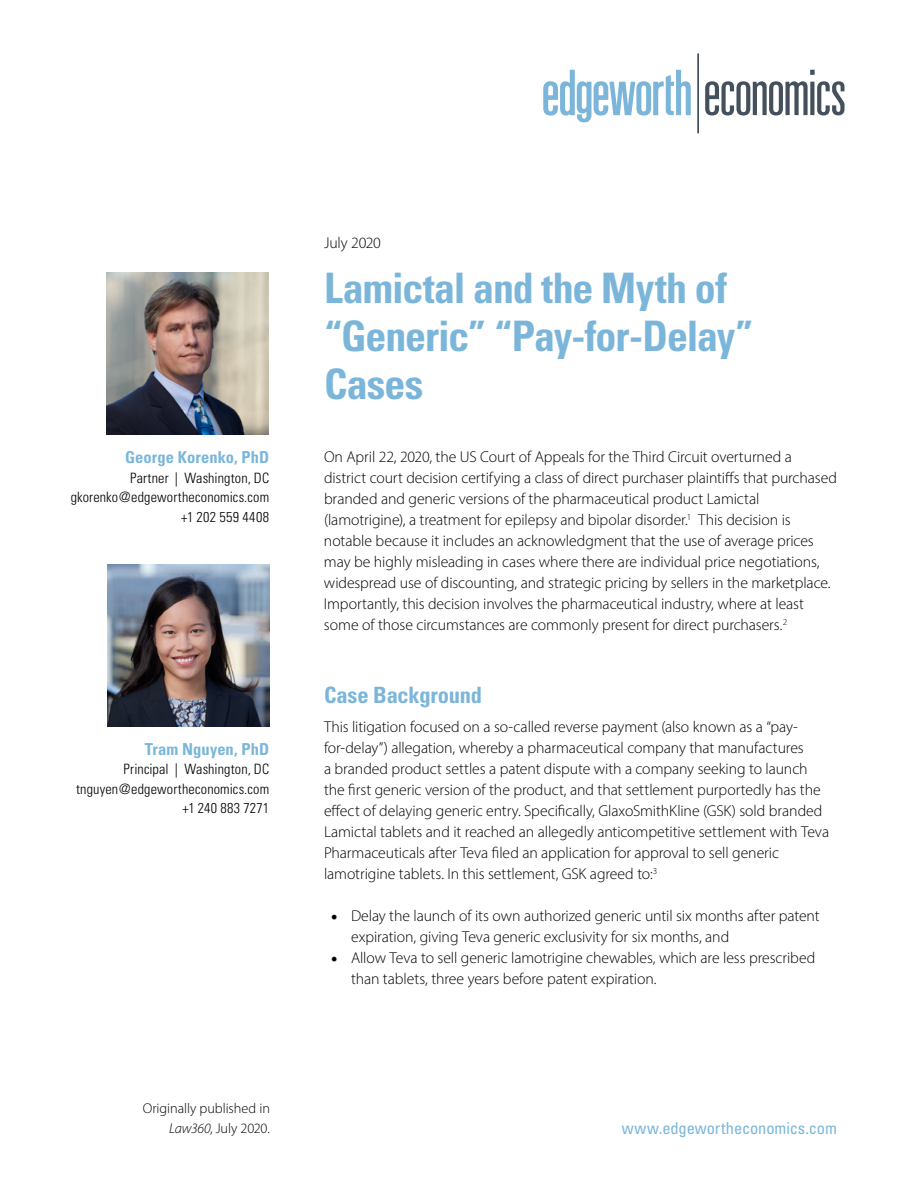
<style>
.page{position:relative;width:918px;height:1188px;background:#fff}
.page>*{position:absolute;margin:0;border:0;box-sizing:border-box;transform-origin:0 0}
.t1{font:700 condensed 42px/48px "Univers";letter-spacing:-.025em;color:#7bb6da}
.t2{font:700 condensed 22.5px "Univers";letter-spacing:-.01em;color:#7bb6da}
.t3{font:700 condensed 16.5px "Univers";letter-spacing:.005em;color:#7bb6da}
.t4{font:condensed 16.5px "Univers";letter-spacing:-.005em;color:#7bb6da}
.t5{font:300 15.75px/21px "Myriad Pro";letter-spacing:-.005em;color:#000}
.t6{font:300 condensed 14.25px/19.5px "Univers";letter-spacing:.01em;color:#000;text-align:right}
.t7{font:300 14.25px/19.5px "Myriad Pro";letter-spacing:-.005em;color:#000;text-align:right}
.s1{font-style:italic}
.s2{font-family:"Minion Pro";font-weight:400;font-size:18px}
</style>
<div class="page">
<img style="left:107px;top:272px;width:162px;height:162px">
<img style="left:107px;top:565px;width:162px;height:162px">
<svg style="left:543px;top:70px;width:148px;height:52px"></svg>
<svg style="left:705px;top:81px;width:103px;height:35px"></svg>
<svg style="left:810px;top:82px;width:4px;height:33px"></svg>
<svg style="left:810px;top:70px;width:5px;height:5px"></svg>
<svg style="left:817px;top:81px;width:28px;height:35px"></svg>
<hr style="left:697px;top:53px;width:2px;height:81px;background:#44515c">
<p class="t3" style="left:125px;top:447px;width:146px">George Korenko, PhD</p>
<p class="t6" style="left:71px;top:468px;width:200px">Partner | Washington, DC gkorenko@edgewortheconomics.com +1 202 559 4408</p>
<p class="t3" style="left:145px;top:739px;width:126px">Tram Nguyen, PhD</p>
<p class="t6" style="left:76px;top:760px;width:195px">Principal | Washington, DC tnguyen@edgewortheconomics.com +1 240 883 7271</p>
<p class="t7" style="left:143px;top:1099px;width:129px">Originally published in<br><span class="s1">Law360</span>, July 2020.</p>
<p class="t5" style="left:324px;top:232px;width:58px">July 2020</p>
<h1 class="t1" style="left:324px;top:264px;width:431px">Lamictal and the Myth of “Generic” “Pay-for-Delay”<br>Cases</h1>
<p class="t5" style="left:324px;top:446px;width:514px">On April 22, 2020, the US Court of Appeals for the Third Circuit overturned a district court decision certifying a class of direct purchaser plaintiffs that purchased branded and generic versions of the pharmaceutical product Lamictal (lamotrigine), a treatment for epilepsy and bipolar disorder.<sup>1</sup> This decision is notable because it includes an acknowledgment that the use of average prices may be highly misleading in cases where there are individual price negotiations, widespread use of discounting, and strategic pricing by sellers in the marketplace.<br>Importantly, this decision involves the pharmaceutical industry, where at least some of those circumstances are commonly present for direct purchasers.<sup>2</sup></p>
<h2 class="t2" style="left:324px;top:682px;width:160px">Case Background</h2>
<p class="t5" style="left:324px;top:716px;width:507px">This litigation focused on a so-called reverse payment (also known as a “pay&shy;for-delay”) allegation, whereby a pharmaceutical company that manufactures<br>a branded product settles a patent dispute with a company seeking to launch the first generic version of the product, and that settlement purportedly has the effect of delaying generic entry. Specifically, GlaxoSmithKline (GSK) sold branded Lamictal tablets and it reached an allegedly anticompetitive settlement with Teva Pharmaceuticals after Teva filed an application for approval to sell generic lamotrigine tablets. In this settlement, GSK agreed to:<sup>3</sup></p>
<p class="t5" style="left:351px;top:905px;width:470px;text-indent:-20px"><span class="s2">•</span> Delay the launch of its own authorized generic until six months after patent expiration, giving Teva generic exclusivity for six months, and</p>
<p class="t5" style="left:351px;top:947px;width:466px;text-indent:-20px"><span class="s2">•</span> Allow Teva to sell generic lamotrigine chewables, which are less prescribed than tablets, three years before patent expiration.</p>
<p class="t4" style="left:622px;top:1117px;width:217px">www.edgewortheconomics.com</p>
</div>
